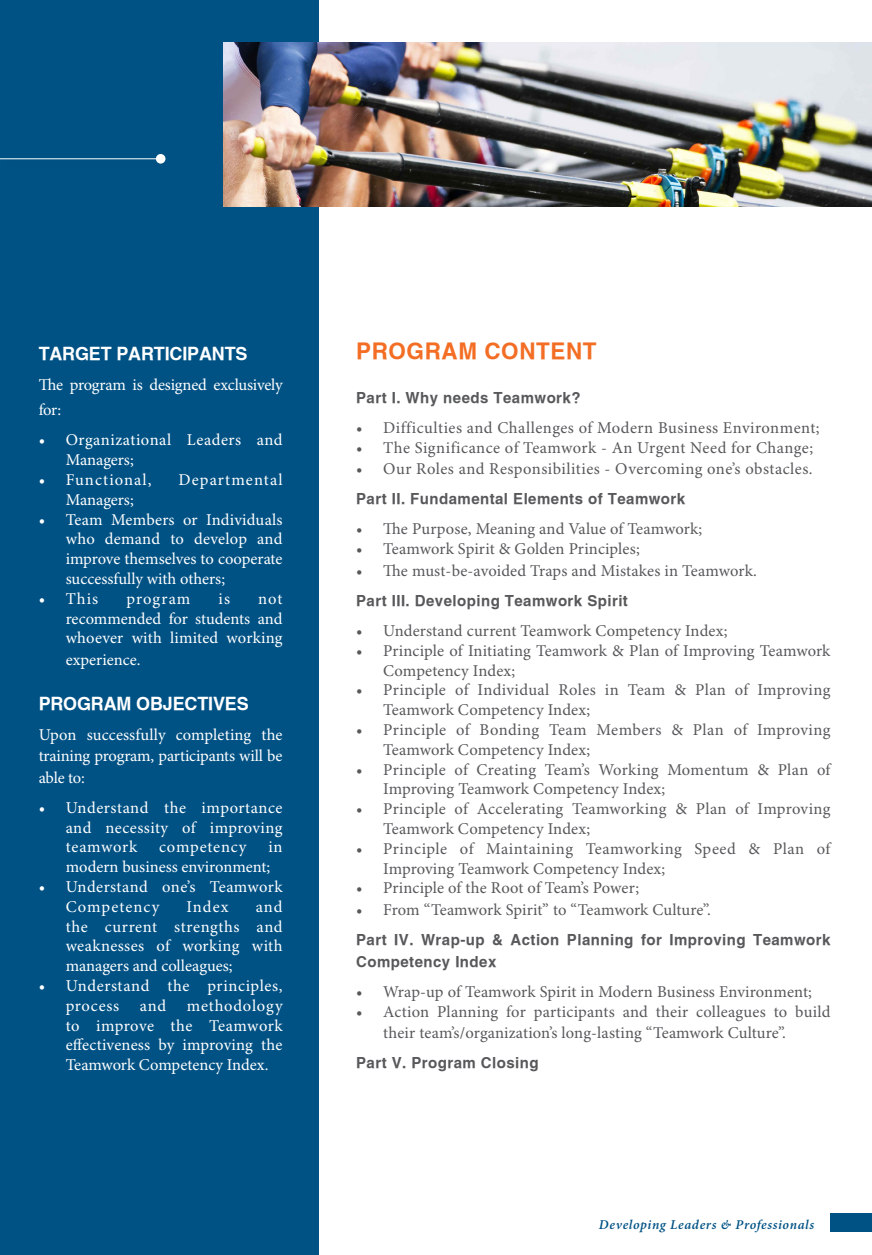
<style>
.page{position:relative;width:872px;height:1255px;background:#fff}
.page>*{position:absolute;margin:0;border:0;box-sizing:border-box;transform-origin:0 0}
.t1{font:700 22.5px "SFU Helvetica";letter-spacing:.025em;color:#f36e24}
.t2{font:700 18px "SFU Helvetica";letter-spacing:-.01em;color:#fff}
.t3{font:16.5px/19.8px "Minion Pro";letter-spacing:.01em;color:#57585a}
.t4{font:16.5px/19.8px "Minion Pro";letter-spacing:.005em;color:#fff;text-align:justify}
.t5{font:16.5px "Minion Pro";letter-spacing:.03em;color:#57585a}
.t6{font:16.5px/25.5px "Minion Pro";letter-spacing:-.015em;color:#fff}
.t7{font:16.5px/19.8px "Minion Pro";letter-spacing:.03em;color:#fff}
.t8{font:16.5px/19.8px "Minion Pro";letter-spacing:.025em;color:#fff}
.t9{font:16.5px "Minion Pro";letter-spacing:.065em;color:#fff}
.t10{font:16.5px "Minion Pro";letter-spacing:.07em;color:#fff}
.t11{font:16.5px "Minion Pro";letter-spacing:.05em;color:#fff}
.t12{font:16.5px "Minion Pro";letter-spacing:.06em;color:#fff}
.t13{font:700 15px/21.6px "SFU Helvetica";letter-spacing:.03em;color:#57585a}
.t14{font:italic 600 13.5px "Minion Pro";letter-spacing:.045em;color:#005285}
</style>
<div class="page">
<div style="left:830px;top:1214px;width:42px;height:17px;background:#005285"></div>
<div style="left:0;top:0;width:319px;height:1254px;background:#005285"></div>
<div style="left:0;top:154px;width:172px;height:18px;background:#231f20;opacity:.3"></div>
<hr style="left:0;top:158px;width:161px;height:1px;background:#fff">
<div style="left:830px;top:1213px;width:42px;height:17px;background:#005285"></div>
<img style="left:223px;top:43px;width:649px;height:163px">
<div style="left:156px;top:154px;width:9px;height:10px;background:#fff;border-radius:50%"></div>
<p class="t2" style="left:39px;top:338px;width:210px">TARGET PARTICIPANTS</p>
<p class="t6" style="left:39px;top:372px;width:245px">The program is designed exclusively for:</p>
<p class="t7" style="left:66px;top:431px;width:218px;text-indent:-27px">• Organizational Leaders and<br>Managers;</p>
<p class="t9" style="left:39px;top:470px;width:114px">• Functional,</p>
<p class="t10" style="left:179px;top:470px;width:105px">Departmental</p>
<p class="t4" style="left:66px;top:490px;width:70px">Managers;</p>
<p class="t4" style="left:66px;top:510px;width:218px;text-indent:-27px">• Team Members or Individuals who demand to develop and improve themselves to cooperate successfully with others;</p>
<p class="t4" style="left:39px;top:589px;width:61px">• This</p>
<p class="t12" style="left:126px;top:588px;width:65px">program</p>
<p class="t4" style="left:218px;top:589px;width:13px">is</p>
<p class="t4" style="left:66px;top:589px;width:218px;text-indent:192px">not recommended for students and whoever with limited working</p>
<p class="t4" style="left:66px;top:650px;width:76px">experience.</p>
<p class="t2" style="left:39px;top:689px;width:211px">PROGRAM OBJECTIVES</p>
<p class="t4" style="left:39px;top:724px;width:245px;line-height:21.3px">Upon successfully completing the training program, participants will be able to:</p>
<p class="t4" style="left:66px;top:798px;width:218px;text-indent:-27px">• Understand the importance and necessity of improving teamwork</p>
<p class="t4" style="left:66px;top:837px;width:218px;text-indent:203px">in modern business environment;</p>
<p class="t8" style="left:66px;top:877px;width:218px;text-indent:-27px">• Understand one’s Teamwork<br>Competency</p>
<p class="t11" style="left:159px;top:837px;width:89px">competency</p>
<p class="t4" style="left:66px;top:897px;width:218px;text-indent:190px">and the current strengths and weaknesses of working with managers and colleagues;</p>
<p class="t4" style="left:66px;top:976px;width:218px;text-indent:-27px">• Understand the principles, process and methodology to improve the Teamwork effectiveness by improving the Teamwork Competency Index.</p>
<p class="t4" style="left:186px;top:897px;width:44px">Index</p>
<h1 class="t1" style="left:356px;top:332px;width:242px">PROGRAM CONTENT</h1>
<p class="t13" style="left:356px;top:385px;width:226px">Part I. Why needs Teamwork?</p>
<p class="t5" style="left:356px;top:418px;width:465px">• Difficulties and Challenges of Modern Business Environment;</p>
<p class="t3" style="left:356px;top:438px;width:458px">• The Significance of Teamwork - An Urgent Need for Change;</p>
<p class="t5" style="left:356px;top:459px;width:458px">• Our Roles and Responsibilities - Overcoming one’s obstacles.</p>
<p class="t13" style="left:356px;top:486px;width:330px">Part II. Fundamental Elements of Teamwork</p>
<p class="t3" style="left:356px;top:520px;width:347px">• The Purpose, Meaning and Value of Teamwork;</p>
<p class="t3" style="left:356px;top:539px;width:285px">• Teamwork Spirit &amp; Golden Principles;</p>
<p class="t3" style="left:356px;top:561px;width:402px">• The must-be-avoided Traps and Mistakes in Teamwork.</p>
<p class="t13" style="left:356px;top:588px;width:273px">Part III. Developing Teamwork Spirit</p>
<p class="t3" style="left:356px;top:621px;width:373px">• Understand current Teamwork Competency Index;</p>
<p class="t3" style="left:383px;top:641px;width:449px;text-indent:-27px">• Principle of Initiating Teamwork &amp; Plan of Improving Teamwork<br>Competency Index;</p>
<p class="t3" style="left:383px;top:680px;width:449px;text-indent:-27px">• Principle of Individual Roles in Team &amp; Plan of Improving<br>Teamwork Competency Index;</p>
<p class="t3" style="left:383px;top:720px;width:449px;text-indent:-27px">• Principle of Bonding Team Members &amp; Plan of Improving<br>Teamwork Competency Index;</p>
<p class="t3" style="left:383px;top:760px;width:449px;text-indent:-27px">• Principle of Creating Team’s Working Momentum &amp; Plan of<br>Improving Teamwork Competency Index;</p>
<p class="t3" style="left:383px;top:799px;width:449px;text-indent:-27px">• Principle of Accelerating Teamworking &amp; Plan of Improving<br>Teamwork Competency Index;</p>
<p class="t3" style="left:383px;top:839px;width:449px;text-indent:-27px">• Principle of Maintaining Teamworking Speed &amp; Plan of<br>Improving Teamwork Competency Index;</p>
<p class="t3" style="left:356px;top:878px;width:284px">• Principle of the Root of Team’s Power;</p>
<p class="t3" style="left:356px;top:900px;width:356px">• From “Teamwork Spirit” to “Teamwork Culture”.</p>
<p class="t13" style="left:356px;top:927px;width:476px">Part IV. Wrap-up &amp; Action Planning for Improving Teamwork<br>Competency Index</p>
<p class="t3" style="left:356px;top:982px;width:457px">• Wrap-up of Teamwork Spirit in Modern Business Environment;</p>
<p class="t3" style="left:383px;top:1001px;width:449px;line-height:21.6px;text-indent:-27px">• Action Planning for participants and their colleagues to build their team’s/organization’s long-lasting “Teamwork Culture”.</p>
<p class="t13" style="left:356px;top:1050px;width:184px">Part V. Program Closing</p>
<p class="t14" style="left:599px;top:1214px;width:217px">Developing Leaders &amp; Professionals</p>
</div>
